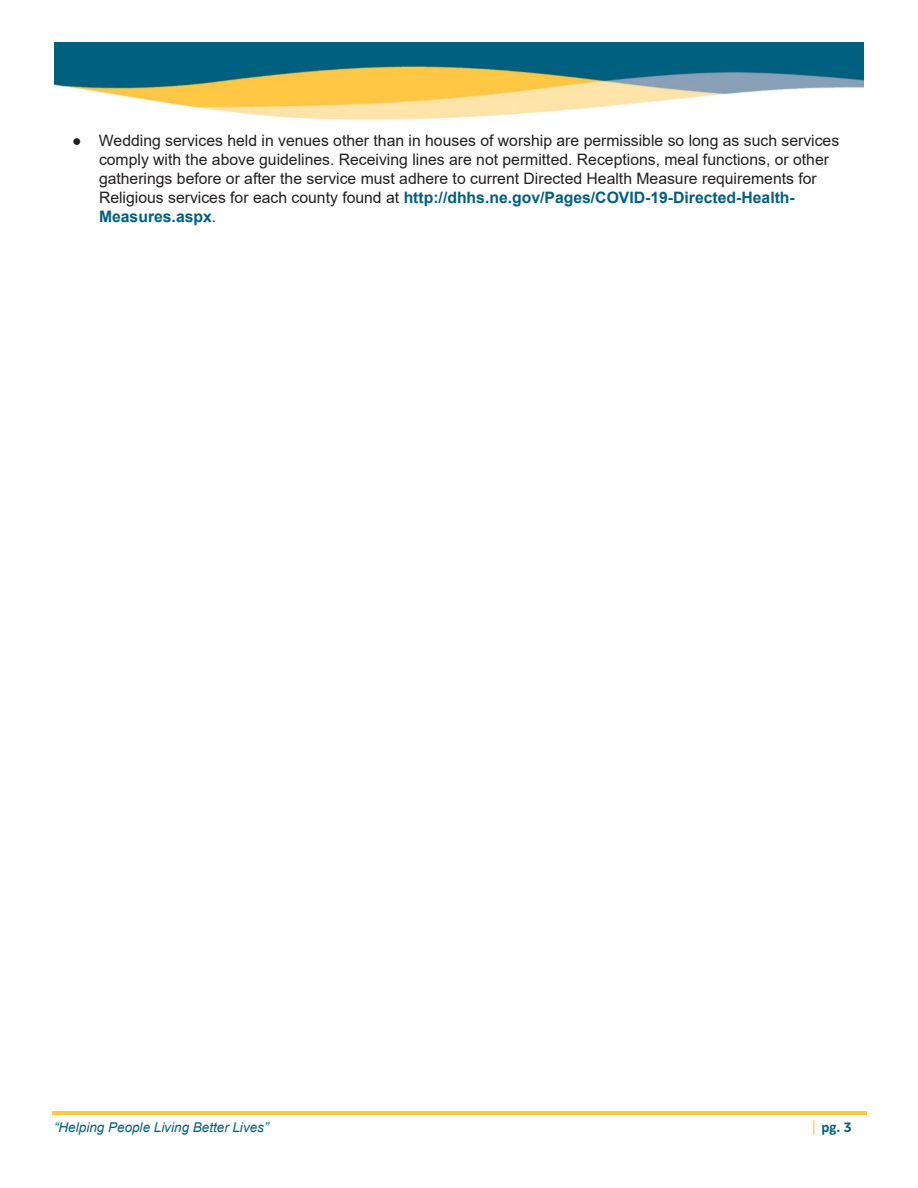
<style>
.page{position:relative;width:918px;height:1188px;background:#fff}
.page>*{position:absolute;margin:0;border:0;box-sizing:border-box;transform-origin:0 0}
.t1{font:15.75px/18.9px "Arial";color:#231f20}
.t2{font:700 15px "Calibri";color:#00607f}
.t3{font:italic 13.5px "Arial";letter-spacing:.005em;color:#00607f}
.s1{font-weight:700;color:#00607f}
.s2{font-weight:400;font-size:16.5px;color:#ffc843}
.s3{font-family:"Montserrat";font-weight:600;font-size:13.5px}
</style>
<div class="page">
<hr style="left:52px;top:1111px;width:814px;height:4px;background:#ffc843">
<img style="left:54px;top:43px;width:810px;height:78px">
<p class="t1" style="left:99px;top:131px;width:742px;text-indent:-27px">● Wedding services held in venues other than in houses of worship are permissible so long as such services comply with the above guidelines. Receiving lines are not permitted. Receptions, meal functions, or other gatherings before or after the service must adhere to current Directed Health Measure requirements for Religious services for each county found at <span class="s1">http://dhhs.ne.gov/Pages/COVID-19-Directed-Health-Measures.aspx</span>.</p>
<p class="t3" style="left:54px;top:1118px;width:216px">“Helping People Living Better Lives”</p>
<p class="t2" style="left:810px;top:1116px;width:43px"><span class="s2">|</span> pg. 2<span class="s3">3</span></p>
</div>
